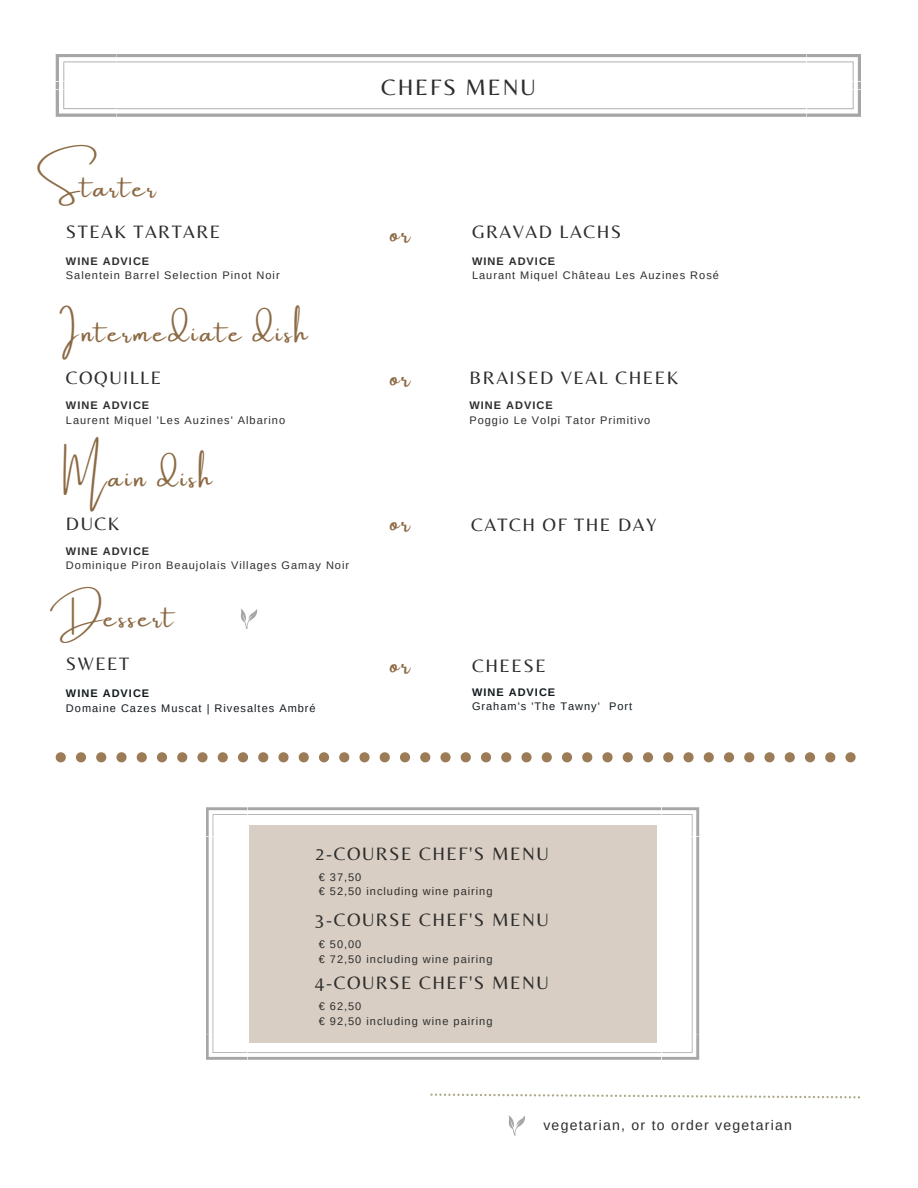
<style>
.page{position:relative;width:918px;height:1188px;background:#fff}
.page>*{position:absolute;margin:0;border:0;box-sizing:border-box;transform-origin:0 0}
.t1{font:27px "Amsterdam One";letter-spacing:.09em;color:#8c6a44}
.t2{font:23.25px "Belleza";letter-spacing:.08em;color:#2d2d2d}
.t3{font:18.75px "Belleza";letter-spacing:.08em;color:#2d2d2d}
.t4{font:13.95px "Arimo";letter-spacing:.09em;color:#2d2d2d}
.t5{font:10.95px "Arimo";letter-spacing:.09em;color:#2d2d2d}
.t6{font:10.95px "Arimo";letter-spacing:.09em;color:#111a1f}
.t7{font:700 10.95px "Arimo";letter-spacing:.09em;color:#2d2d2d}
.t8{font:700 10.95px "Arimo";letter-spacing:.09em;color:#111a1f}
</style>
<div class="page">
<svg style="left:430px;top:1094px;width:430px;height:4px"></svg>
<svg style="left:206px;top:807px;width:493px;height:253px"></svg>
<div style="left:249px;top:825px;width:408px;height:217px;background:#d8cec3"></div>
<svg style="left:56px;top:752px;width:800px;height:10px"></svg>
<svg style="left:241px;top:609px;width:17px;height:20px"></svg>
<svg style="left:56px;top:54px;width:805px;height:63px"></svg>
<svg style="left:508px;top:1115px;width:17px;height:20px"></svg>
<p class="t1" style="left:37px;top:173px;width:120px">Starter</p>
<p class="t2" style="left:381px;top:74px;width:156px">CHEFS MENU</p>
<p class="t3" style="left:66px;top:221px;width:156px">STEAK TARTARE</p>
<p class="t3" style="left:472px;top:221px;width:151px">GRAVAD LACHS</p>
<p class="t1" style="left:390px;top:218px;width:22px">or</p>
<p class="t7" style="left:66px;top:255px;width:85px">WINE ADVICE</p>
<p class="t5" style="left:66px;top:270px;width:215px">Salentein Barrel Selection Pinot Noir</p>
<p class="t1" style="left:60px;top:318px;width:250px">Intermediate dish</p>
<p class="t7" style="left:472px;top:255px;width:85px">WINE ADVICE</p>
<p class="t5" style="left:472px;top:270px;width:248px">Laurant Miquel Château Les Auzines Rosé</p>
<p class="t3" style="left:66px;top:367px;width:97px">COQUILLE</p>
<p class="t3" style="left:469px;top:367px;width:210px">BRAISED VEAL CHEEK</p>
<p class="t1" style="left:390px;top:362px;width:22px">or</p>
<p class="t7" style="left:66px;top:399px;width:85px">WINE ADVICE</p>
<p class="t5" style="left:66px;top:414px;width:221px">Laurent Miquel 'Les Auzines' Albarino</p>
<p class="t1" style="left:63px;top:463px;width:150px">Main dish</p>
<p class="t3" style="left:66px;top:512px;width:55px">DUCK</p>
<p class="t7" style="left:66px;top:545px;width:85px">WINE ADVICE</p>
<p class="t5" style="left:66px;top:560px;width:285px">Dominique Piron Beaujolais Villages Gamay Noir</p>
<p class="t1" style="left:50px;top:603px;width:125px">Dessert</p>
<p class="t1" style="left:390px;top:507px;width:22px">or</p>
<p class="t7" style="left:469px;top:399px;width:85px">WINE ADVICE</p>
<p class="t5" style="left:469px;top:414px;width:182px">Poggio Le Volpi Tator Primitivo</p>
<p class="t3" style="left:471px;top:514px;width:187px">CATCH OF THE DAY</p>
<p class="t3" style="left:66px;top:653px;width:65px">SWEET</p>
<p class="t3" style="left:472px;top:654px;width:75px">CHEESE</p>
<p class="t1" style="left:390px;top:649px;width:22px">or</p>
<p class="t8" style="left:66px;top:687px;width:85px">WINE ADVICE</p>
<p class="t6" style="left:66px;top:702px;width:251px">Domaine Cazes Muscat | Rivesaltes Ambré</p>
<p class="t8" style="left:472px;top:686px;width:85px">WINE ADVICE</p>
<p class="t6" style="left:472px;top:700px;width:162px">Graham's 'The Tawny' Port</p>
<p class="t3" style="left:315px;top:842px;width:235px">2-COURSE CHEF'S MENU</p>
<p class="t5" style="left:319px;top:871px;width:44px">€ 37,50</p>
<p class="t5" style="left:319px;top:885px;width:175px">€ 52,50 including wine pairing</p>
<p class="t3" style="left:315px;top:909px;width:235px">3-COURSE CHEF'S MENU</p>
<p class="t5" style="left:319px;top:938px;width:44px">€ 50,00</p>
<p class="t5" style="left:319px;top:953px;width:175px">€ 72,50 including wine pairing</p>
<p class="t5" style="left:319px;top:1000px;width:44px">€ 62,50</p>
<p class="t5" style="left:319px;top:1015px;width:175px">€ 92,50 including wine pairing</p>
<p class="t3" style="left:315px;top:971px;width:235px">4-COURSE CHEF'S MENU</p>
<p class="t4" style="left:543px;top:1117px;width:250px">vegetarian, or to order vegetarian</p>
</div>
